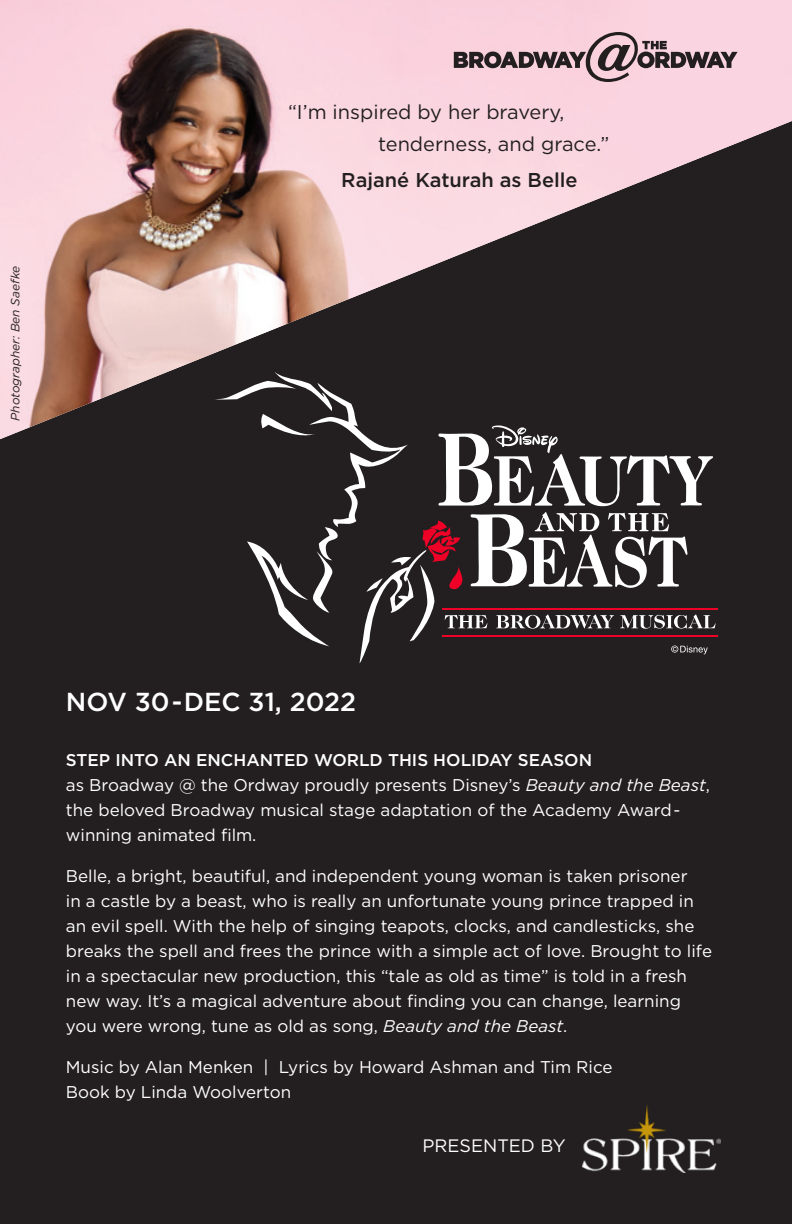
<style>
.page{position:relative;width:792px;height:1224px;background:#231f20}
.page>*{position:absolute;margin:0;border:0;box-sizing:border-box;transform-origin:0 0}
.t1{font:500 26px "Gotham";color:#fff}
.t2{font:20px/32px "Gotham";color:#231f20}
.t3{font:500 20px "Gotham";color:#231f20}
.t4{font:18px "Gotham";color:#fff}
.t5{font:17px/25px "Gotham";color:#fff}
.t6{font:italic 12px "Gotham";color:#231f20}
.s1{font-weight:500}
.s2{font-style:italic}
</style>
<div class="page">
<hr style="left:443px;top:608px;width:275px;height:1px;background:#ef0027">
<hr style="left:443px;top:635px;width:275px;height:2px;background:#ef0027">
<svg style="left:247px;top:439px;width:469px;height:225px"></svg>
<img style="left:0;top:0;width:792px;height:439px">
<img style="left:582px;top:1105px;width:138px;height:67px">
<svg style="left:454px;top:32px;width:284px;height:50px"></svg>
<p class="t6" style="left:7px;top:421px;width:156px;rotate:-90deg">Photographer: Ben Saefke</p>
<p class="t2" style="left:378px;top:96px;width:233px;text-indent:-90px">“I’m inspired by her bravery, tenderness, and grace.”</p>
<p class="t3" style="left:341px;top:168px;width:238px">Rajané Katurah as Belle</p>
<p class="t1" style="left:66px;top:687px;width:292px">NOV 30-DEC 31, 2022</p>
<p class="t5" style="left:66px;top:747px;width:646px"><span class="s1">STEP INTO AN ENCHANTED WORLD THIS HOLIDAY SEASON<br></span>as Broadway @ the Ordway proudly presents Disney’s <span class="s2">Beauty and the Beast</span>, the beloved Broadway musical stage adaptation of the Academy Award&shy;winning animated film.</p>
<p class="t5" style="left:66px;top:863px;width:648px">Belle, a bright, beautiful, and independent young woman is taken prisoner<br>in a castle by a beast, who is really an unfortunate young prince trapped in an evil spell. With the help of singing teapots, clocks, and candlesticks, she breaks the spell and frees the prince with a simple act of love. Brought to life in a spectacular new production, this “tale as old as time” is told in a fresh new way. It’s a magical adventure about finding you can change, learning you were wrong, tune as old as song, <span class="s2">Beauty and the Beast</span>.</p>
<p class="t5" style="left:66px;top:1054px;width:548px">Music by Alan Menken | Lyrics by Howard Ashman and Tim Rice</p>
<p class="t5" style="left:66px;top:1079px;width:227px">Book by Linda Woolverton</p>
<p class="t4" style="left:423px;top:1134px;width:145px">PRESENTED BY</p>
</div>
